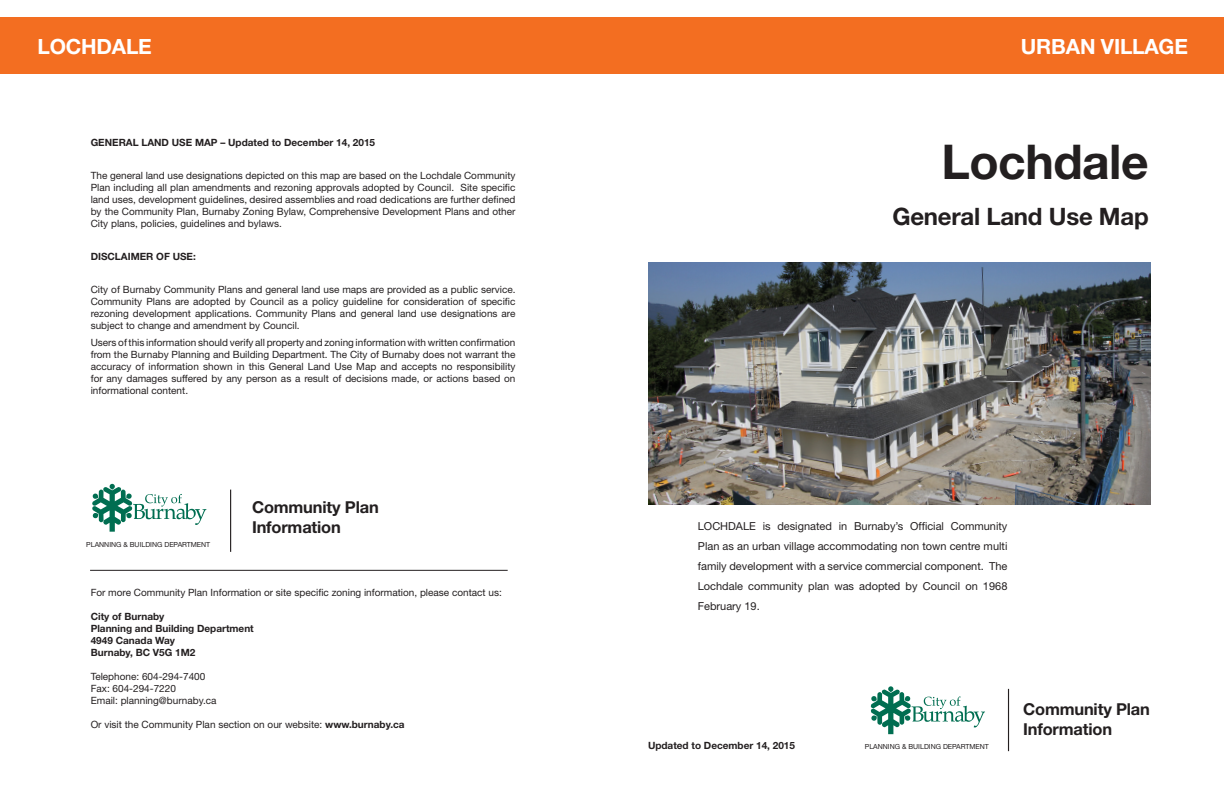
<style>
.page{position:relative;width:1224px;height:792px;background:#fff}
.page>*{position:absolute;margin:0;border:0;box-sizing:border-box;transform-origin:0 0}
.t1{font:700 48px "Helvetica Neue";letter-spacing:-.01em;color:#231f20}
.t2{font:700 24px "Helvetica Neue";letter-spacing:-.01em;color:#231f20}
.t3{font:700 21px "Helvetica Neue";letter-spacing:-.01em;color:#fff}
.t4{font:700 16.4px/19.7px "Helvetica Neue";letter-spacing:-.01em;color:#231f20}
.t5{font:11px/20px "Helvetica Neue";color:#231f20;text-align:justify}
.t6{font:10px/12px "Helvetica Neue";color:#231f20;text-align:justify}
.t7{font:700 10px "Helvetica Neue";color:#231f20}
.t8{font:7px "Helvetica Neue";color:#231f20}
.s1{font-weight:700}
</style>
<div class="page">
<div style="left:0;top:17px;width:1224px;height:57px;background:#f36e21"></div>
<svg style="left:92px;top:484px;width:114px;height:48px"></svg>
<svg style="left:871px;top:686px;width:114px;height:48px"></svg>
<hr style="left:1008px;top:689px;width:1px;height:62px;background:#231f20">
<hr style="left:90px;top:570px;width:418px;height:1px;background:#231f20">
<hr style="left:230px;top:490px;width:1px;height:62px;background:#231f20">
<img style="left:648px;top:262px;width:503px;height:243px">
<p class="t3" style="left:37px;top:33px;width:116px">LOCHDALE</p>
<p class="t7" style="left:91px;top:136px;width:286px">GENERAL LAND USE MAP – Updated to December 14, 2015</p>
<p class="t6" style="left:91px;top:169px;width:426px">The general land use designations depicted on this map are based on the Lochdale Community Plan including all plan amendments and rezoning approvals adopted by Council. Site specific land uses, development guidelines, desired assemblies and road dedications are further defined by the Community Plan, Burnaby Zoning Bylaw, Comprehensive Development Plans and other City plans, policies, guidelines and bylaws.</p>
<p class="t7" style="left:91px;top:250px;width:107px">DISCLAIMER OF USE:</p>
<p class="t6" style="left:91px;top:283px;width:426px">City of Burnaby Community Plans and general land use maps are provided as a public service.<br>Community Plans are adopted by Council as a policy guideline for consideration of specific rezoning development applications. Community Plans and general land use designations are subject to change and amendment by Council.</p>
<p class="t6" style="left:91px;top:336px;width:426px">Users of this information should verify all property and zoning information with written confirmation from the Burnaby Planning and Building Department. The City of Burnaby does not warrant the accuracy of information shown in this General Land Use Map and accepts no responsibility for any damages suffered by any person as a result of decisions made, or actions based on informational content.</p>
<p class="t8" style="left:86px;top:540px;width:126px">PLANNING &amp; BUILDING DEPARTMENT</p>
<p class="t4" style="left:252px;top:497px;width:128px">Community Plan<br>Information</p>
<p class="t6" style="left:91px;top:586px;width:413px">For more Community Plan Information or site specific zoning information, please contact us:</p>
<p class="t7" style="left:91px;top:610px;width:75px">City of Burnaby</p>
<p class="t7" style="left:91px;top:622px;width:165px">Planning and Building Department</p>
<p class="t7" style="left:91px;top:634px;width:86px">4949 Canada Way</p>
<p class="t7" style="left:91px;top:646px;width:106px">Burnaby, BC V5G 1M2</p>
<p class="t6" style="left:91px;top:670px;width:116px">Telephone: 604-294-7400</p>
<p class="t6" style="left:91px;top:682px;width:87px">Fax: 604-294-7220</p>
<p class="t6" style="left:91px;top:694px;width:127px">Email: planning@burnaby.ca</p>
<p class="t6" style="left:91px;top:718px;width:315px">Or visit the Community Plan section on our website: <span class="s1">www.burnaby.ca</span></p>
<p class="t3" style="left:1021px;top:33px;width:169px">URBAN VILLAGE</p>
<p class="t1" style="left:941px;top:132px;width:209px">Lochdale</p>
<p class="t2" style="left:892px;top:202px;width:258px">General Land Use Map</p>
<p class="t5" style="left:698px;top:516px;width:311px">LOCHDALE is designated in Burnaby’s Official Community Plan as an urban village accommodating non town centre multi family development with a service commercial component. The Lochdale community plan was adopted by Council on 1968<br>February 19.</p>
<p class="t7" style="left:648px;top:740px;width:149px">Updated to December 14, 2015</p>
<p class="t8" style="left:865px;top:743px;width:126px">PLANNING &amp; BUILDING DEPARTMENT</p>
<p class="t4" style="left:1023px;top:699px;width:128px">Community Plan<br>Information</p>
</div>
